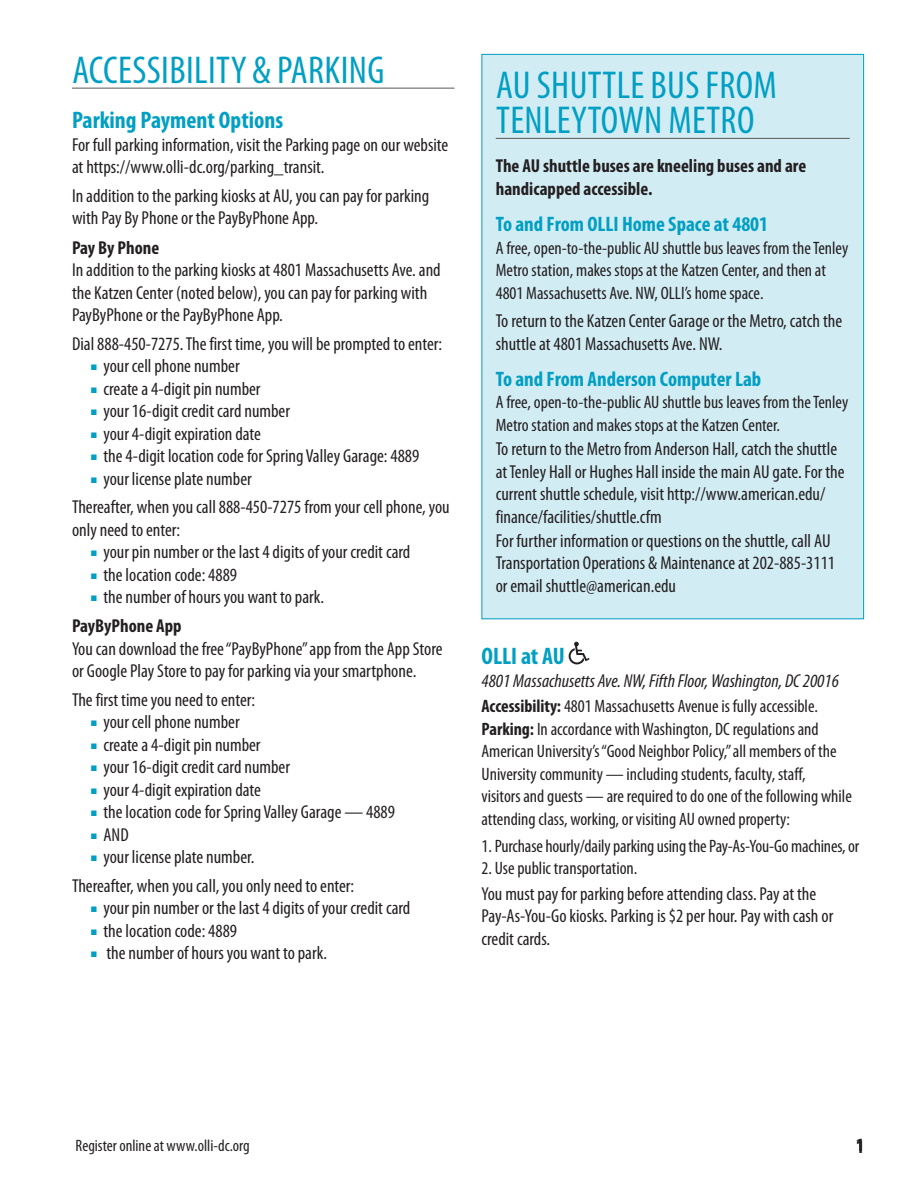
<style>
.page{position:relative;width:918px;height:1188px;background:#fff}
.page>*{position:absolute;margin:0;border:0;box-sizing:border-box;transform-origin:0 0}
.subhead{font:condensed 39px/36px "Myriad Pro";letter-spacing:.01em;color:#009fc3}
.text{font:700 condensed 24px "Myriad Pro";color:#009fc3}
.sub_subhead{font:700 condensed 21px "Myriad Pro";color:#009fc3}
.reading{font:condensed 18.75px/22.5px "Myriad Pro";color:#231f20}
.text__4_beneath{font:condensed 18.75px/22.5px "Myriad Pro";color:#231f20}
.text-2{font:condensed 18.75px/22.5px "Myriad Pro";color:#231f20}
.text_plus_space_belo{font:condensed 18.75px/22.5px "Myriad Pro";color:#231f20}
.text_plus_space_belo-2{font:700 condensed 18.75px/23.2px "Myriad Pro";color:#231f20}
.text-3{font:italic condensed 18.75px "Myriad Pro";color:#231f20}
.class_format{font:700 condensed 18.75px "Myriad Pro";color:#231f20}
.page_number{font:700 condensed 18.75px "Myriad Pro";color:#231f20}
.text_plus_space_belo-3{font:condensed 18px/22.5px "Myriad Pro";color:#231f20}
.reading-2{font:condensed 18px/22.5px "Myriad Pro";color:#231f20}
.sub_subhead-2{font:condensed 18px "Myriad Pro";color:#231f20}
.t1{font:condensed 16.5px "Myriad Pro";color:#231f20}
.s1{font-family:"Minion Pro";font-stretch:normal;color:#009fc3}
.s2{font-weight:700}
</style>
<div class="page">
<hr style="left:72px;top:88px;width:382px;height:1px;background:#57585a">
<svg style="left:569px;top:642px;width:21px;height:22px"></svg>
<div style="left:482px;top:54px;width:382px;height:565px;background:#d2ecf4"></div>
<hr style="left:496px;top:138px;width:354px;height:1px;background:#57585a">
<p class="subhead" style="left:72px;top:52px;width:314px">ACCESSIBILITY &amp; PARKING</p>
<p class="text" style="left:72px;top:105px;width:213px">Parking Payment Options</p>
<p class="text__4_beneath" style="left:72px;top:133px;width:378px">For full parking information, visit the Parking page on our website at https://www.olli-dc.org/parking_transit.</p>
<p class="text__4_beneath" style="left:72px;top:184px;width:359px">In addition to the parking kiosks at AU, you can pay for parking with Pay By Phone or the PayByPhone App.</p>
<p class="class_format" style="left:72px;top:236px;width:89px">Pay By Phone</p>
<p class="text__4_beneath" style="left:72px;top:258px;width:370px">In addition to the parking kiosks at 4801 Massachusetts Ave. and the Katzen Center (noted below), you can pay for parking with<br>PayByPhone or the PayByPhone App.</p>
<p class="text-2" style="left:72px;top:332px;width:372px">Dial 888-450-7275. The first time, you will be prompted to enter:</p>
<p class="reading" style="left:90px;top:354px;width:151px"><span class="s1">■</span> your cell phone number</p>
<p class="reading" style="left:90px;top:377px;width:172px"><span class="s1">■</span> create a 4-digit pin number</p>
<p class="reading" style="left:90px;top:399px;width:202px"><span class="s1">■</span> your 16-digit credit card number</p>
<p class="reading" style="left:90px;top:422px;width:173px"><span class="s1">■</span> your 4-digit expiration date</p>
<p class="reading" style="left:90px;top:444px;width:331px"><span class="s1">■</span> the 4-digit location code for Spring Valley Garage: 4889</p>
<p class="reading" style="left:90px;top:467px;width:163px"><span class="s1">■</span> your license plate number</p>
<p class="text-2" style="left:72px;top:495px;width:379px">Thereafter, when you call 888-450-7275 from your cell phone, you only need to enter:</p>
<p class="reading" style="left:90px;top:540px;width:322px"><span class="s1">■</span> your pin number or the last 4 digits of your credit card</p>
<p class="reading" style="left:90px;top:563px;width:149px"><span class="s1">■</span> the location code: 4889</p>
<p class="reading" style="left:90px;top:585px;width:236px"><span class="s1">■</span> the number of hours you want to park.</p>
<p class="class_format" style="left:72px;top:614px;width:111px">PayByPhone App</p>
<p class="text__4_beneath" style="left:72px;top:637px;width:372px">You can download the free “PayByPhone” app from the App Store or Google Play Store to pay for parking via your smartphone.</p>
<p class="text-2" style="left:72px;top:688px;width:185px">The first time you need to enter:</p>
<p class="reading" style="left:90px;top:711px;width:151px"><span class="s1">■</span> your cell phone number</p>
<p class="reading" style="left:90px;top:733px;width:172px"><span class="s1">■</span> create a 4-digit pin number</p>
<p class="reading" style="left:90px;top:756px;width:202px"><span class="s1">■</span> your 16-digit credit card number</p>
<p class="reading" style="left:90px;top:778px;width:173px"><span class="s1">■</span> your 4-digit expiration date</p>
<p class="reading" style="left:90px;top:801px;width:307px"><span class="s1">■</span> the location code for Spring Valley Garage — 4889</p>
<p class="reading" style="left:90px;top:823px;width:40px"><span class="s1">■</span> AND</p>
<p class="reading" style="left:90px;top:846px;width:166px"><span class="s1">■</span> your license plate number.</p>
<p class="text-2" style="left:72px;top:874px;width:284px">Thereafter, when you call, you only need to enter:</p>
<p class="reading" style="left:90px;top:897px;width:322px"><span class="s1">■</span> your pin number or the last 4 digits of your credit card</p>
<p class="reading" style="left:90px;top:919px;width:149px"><span class="s1">■</span> the location code: 4889</p>
<p class="reading" style="left:90px;top:942px;width:239px"><span class="s1">■</span> the number of hours you want to park.</p>
<p class="subhead" style="left:496px;top:66px;width:282px">AU SHUTTLE BUS FROM<br>TENLEYTOWN METRO</p>
<p class="text_plus_space_belo-2" style="left:496px;top:153px;width:312px">The AU shuttle buses are kneeling buses and are handicapped accessible.</p>
<p class="sub_subhead" style="left:496px;top:211px;width:274px">To and From OLLI Home Space at 4801</p>
<p class="text_plus_space_belo-3" style="left:496px;top:236px;width:354px">A free, open-to-the-public AU shuttle bus leaves from the Tenley<br>Metro station, makes stops at the Katzen Center, and then at<br>4801 Massachusetts Ave. NW, OLLI’s home space.</p>
<p class="text_plus_space_belo" style="left:496px;top:309px;width:348px">To return to the Katzen Center Garage or the Metro, catch the shuttle at 4801 Massachusetts Ave. NW.</p>
<p class="sub_subhead" style="left:496px;top:365px;width:267px">To and From Anderson Computer Lab</p>
<p class="reading-2" style="left:496px;top:391px;width:354px">A free, open-to-the-public AU shuttle bus leaves from the Tenley<br>Metro station and makes stops at the Katzen Center.</p>
<p class="reading" style="left:496px;top:438px;width:350px">To return to the Metro from Anderson Hall, catch the shuttle at Tenley Hall or Hughes Hall inside the main AU gate. For the current shuttle schedule, visit http://www.american.edu/ finance/facilities/shuttle.cfm</p>
<p class="text_plus_space_belo" style="left:496px;top:529px;width:341px">For further information or questions on the shuttle, call AU<br>Transportation Operations &amp; Maintenance at 202-885-3111 or email shuttle@american.edu</p>
<p class="text" style="left:482px;top:641px;width:85px">OLLI at AU</p>
<p class="text-3" style="left:482px;top:669px;width:359px">4801 Massachusetts Ave. NW, Fifth Floor, Washington, DC 20016</p>
<p class="text_plus_space_belo-3" style="left:482px;top:695px;width:338px"><span class="s2">Accessibility:</span> 4801 Massachusetts Avenue is fully accessible.</p>
<p class="text_plus_space_belo-3" style="left:482px;top:717px;width:372px"><span class="s2">Parking:</span> In accordance with Washington, DC regulations and American University’s “Good Neighbor Policy,” all members of the University community — including students, faculty, staff,<br>visitors and guests — are required to do one of the following while attending class, working, or visiting AU owned property:</p>
<p class="text_plus_space_belo-3" style="left:482px;top:834px;width:379px">1. Purchase hourly/daily parking using the Pay-As-You-Go machines, or</p>
<p class="sub_subhead-2" style="left:482px;top:857px;width:157px">2. Use public transportation.</p>
<p class="text-2" style="left:482px;top:882px;width:353px">You must pay for parking before attending class. Pay at the<br>Pay-As-You-Go kiosks. Parking is $2 per hour. Pay with cash or credit cards.</p>
<p class="t1" style="left:76px;top:1135px;width:176px">Register online at www.olli-dc.org</p>
<p class="page_number" style="left:856px;top:1135px;width:9px">1</p>
</div>
